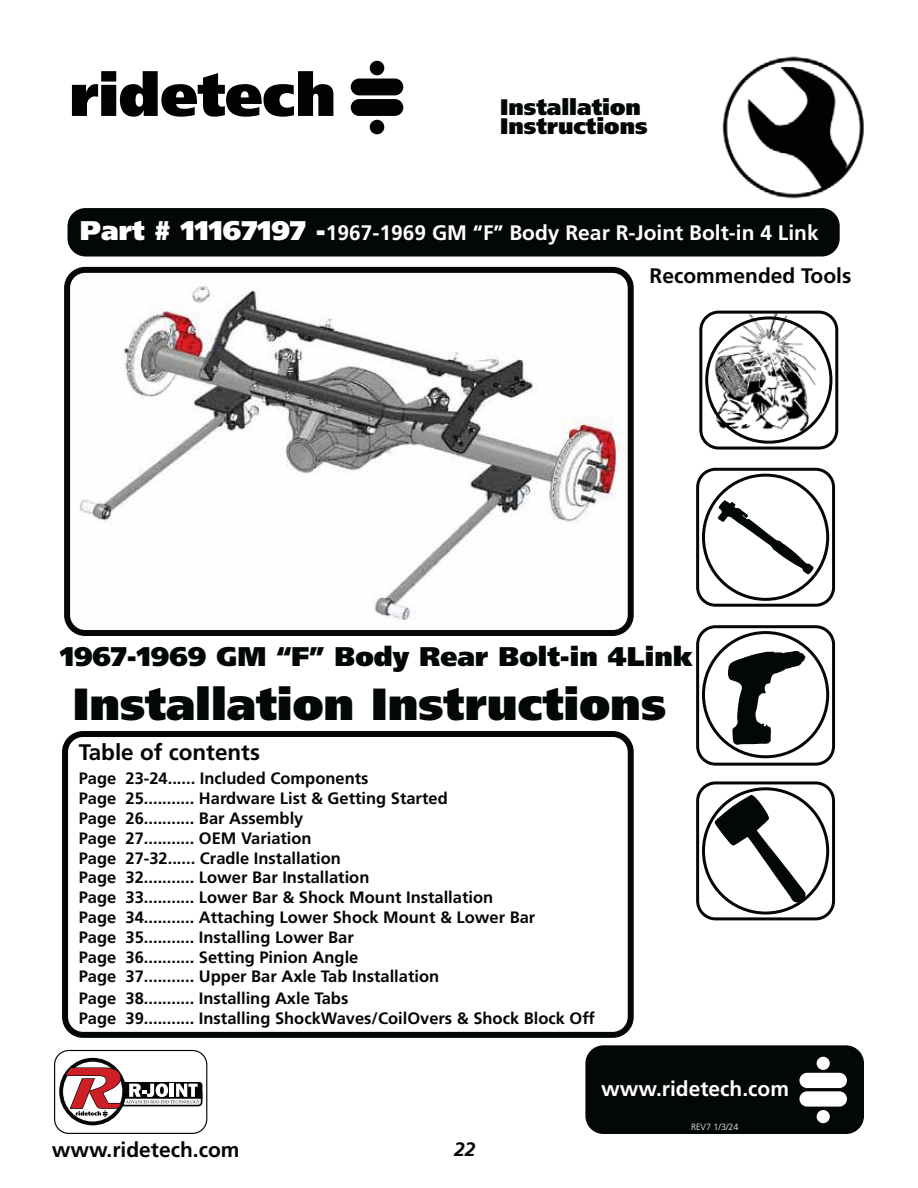
<style>
.page{position:relative;width:918px;height:1188px;background:#fff}
.page>*{position:absolute;margin:0;border:0;box-sizing:border-box;transform-origin:0 0}
.t1{font:900 45px "Frutiger LT Pro";color:#030806}
.t2{font:900 27px "Frutiger LT Pro";color:#030806}
.t3{font:900 22.5px/19.5px "Frutiger LT Pro";color:#030806}
.t4{font:700 22.5px "Frutiger LT Pro";color:#030806}
.t5{font:700 21px "Frutiger LT Pro";color:#fff}
.t6{font:700 21px "Frutiger LT Pro";color:#030806}
.t7{font:italic 700 19.5px "Frutiger LT Pro";color:#030806}
.t8{font:700 16.5px/19.8px "Frutiger LT Pro";color:#030806}
.t9{font:300 9px "Frutiger LT Pro";color:#fff}
.s1{font-weight:900;font-size:27px}
</style>
<div class="page">
<img style="left:722px;top:56px;width:142px;height:143px">
<svg style="left:72px;top:71px;width:261px;height:46px"></svg>
<div style="left:351px;top:79px;width:52px;height:16px;background:#010202;border-radius:8px"></div>
<div style="left:351px;top:99px;width:52px;height:17px;background:#010202;border-radius:8px"></div>
<div style="left:370px;top:61px;width:14px;height:14px;background:#010202;border-radius:50%"></div>
<div style="left:370px;top:120px;width:14px;height:14px;background:#010202;border-radius:50%"></div>
<img style="left:64px;top:267px;width:569px;height:369px;border-radius:18px">
<div style="left:702px;top:631px;width:127px;height:127px;border:3px solid #030806;border-radius:50%"></div>
<div style="left:696px;top:625px;width:139px;height:141px;border:3px solid #030806;border-radius:18px"></div>
<svg style="left:728px;top:651px;width:77px;height:94px"></svg>
<div style="left:696px;top:468px;width:139px;height:139px;border:3px solid #030806;border-radius:18px"></div>
<svg style="left:718px;top:500px;width:96px;height:75px"></svg>
<div style="left:702px;top:474px;width:127px;height:127px;border:3px solid #030806;border-radius:50%"></div>
<div style="left:696px;top:781px;width:139px;height:139px;border:3px solid #030806;border-radius:18px"></div>
<svg style="left:715px;top:795px;width:91px;height:108px"></svg>
<div style="left:702px;top:787px;width:127px;height:128px;border:3px solid #030806;border-radius:50%"></div>
<div style="left:585px;top:1045px;width:279px;height:89px;background:#030806;border-radius:18px"></div>
<div style="left:799px;top:1073px;width:48px;height:15px;background:#fff;border-radius:8px"></div>
<div style="left:799px;top:1091px;width:48px;height:16px;background:#fff;border-radius:8px"></div>
<div style="left:817px;top:1057px;width:13px;height:13px;background:#fff;border-radius:50%"></div>
<div style="left:817px;top:1110px;width:13px;height:13px;background:#fff;border-radius:50%"></div>
<img style="left:713px;top:310px;width:109px;height:125px">
<div style="left:699px;top:311px;width:139px;height:139px;border:3px solid #030806;border-radius:18px"></div>
<div style="left:705px;top:316px;width:127px;height:128px;border:3px solid #030806;border-radius:50%"></div>
<div style="left:62px;top:731px;width:572px;height:307px;border:6px solid #030806;border-radius:18px"></div>
<div style="left:64px;top:267px;width:570px;height:369px;border:6px solid #030806;border-radius:18px"></div>
<div style="left:59px;top:1058px;width:67px;height:67px;border:4px solid #030806;border-radius:50%"></div>
<svg style="left:63px;top:1067px;width:140px;height:50px"></svg>
<div style="left:54px;top:1050px;width:153px;height:84px;border:1px solid #030806;border-radius:14px"></div>
<div style="left:68px;top:208px;width:772px;height:48px;background:#030806;border-radius:18px"></div>
<h3 class="t3" style="left:500px;top:98px;width:149px">Installation<br>Instructions</h3>
<p class="t5" style="left:80px;top:224px;width:741px"><span class="s1">Part # 11167197 -</span>1967-1969 GM “F” Body Rear R-Joint Bolt-in 4 Link</p>
<p class="t6" style="left:650px;top:266px;width:203px">Recommended Tools</p>
<h2 class="t2" style="left:60px;top:645px;width:634px">1967-1969 GM “F” Body Rear Bolt-in 4Link</h2>
<h1 class="t1" style="left:73px;top:685px;width:595px">Installation Instructions</h1>
<h3 class="t4" style="left:79px;top:742px;width:183px">Table of contents</h3>
<p class="t8" style="left:79px;top:770px;width:458px">Page 23-24...... Included Components<br>Page 25........... Hardware List &amp; Getting Started<br>Page 26........... Bar Assembly<br>Page 27........... OEM Variation<br>Page 27-32...... Cradle Installation<br>Page 32........... Lower Bar Installation<br>Page 33........... Lower Bar &amp; Shock Mount Installation<br>Page 34........... Attaching Lower Shock Mount &amp; Lower Bar Page 35........... Installing Lower Bar<br>Page 36........... Setting Pinion Angle<br>Page 37........... Upper Bar Axle Tab Installation</p>
<p class="t8" style="left:79px;top:989px;width:518px">Page 38........... Installing Axle Tabs<br>Page 39........... Installing ShockWaves/CoilOvers &amp; Shock Block Off</p>
<p class="t5" style="left:601px;top:1080px;width:189px">www.ridetech.com</p>
<p class="t6" style="left:52px;top:1141px;width:189px">www.ridetech.com</p>
<p class="t7" style="left:454px;top:1141px;width:23px">22</p>
<p class="t9" style="left:691px;top:1123px;width:49px">REV7 1/3/24</p>
</div>
